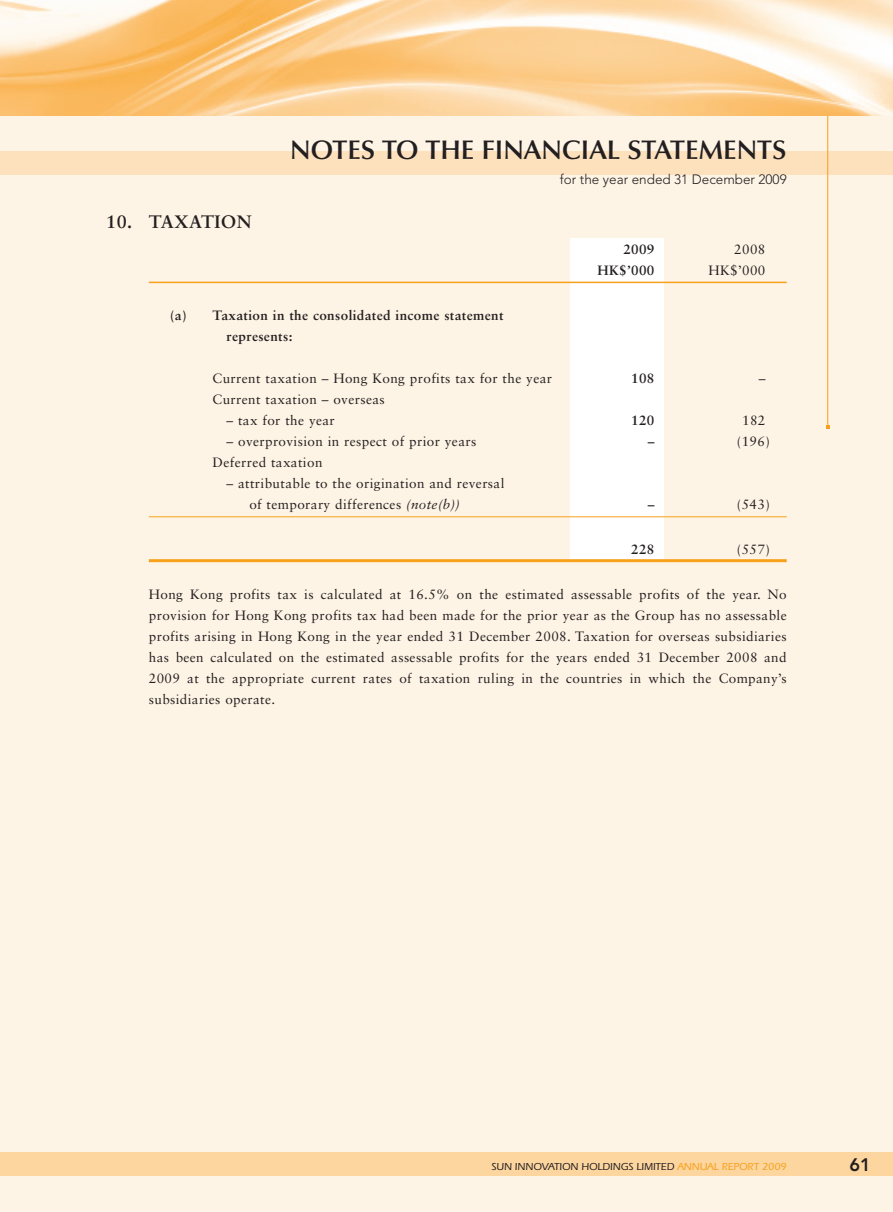
<style>
.page{position:relative;width:893px;height:1212px;background:#fef4e5}
.page>*{position:absolute;margin:0;border:0;box-sizing:border-box;transform-origin:0 0}
.t1{font:600 27px "Optima LT Std";color:#231f20}
.t2{font:700 18px "Sabon LT Std";letter-spacing:.03em;color:#231f20}
.t3{font:800 18px "Avenir LT Std";color:#231f20}
.t4{font:13.5px/21px "Sabon LT Std";letter-spacing:.03em;color:#231f20}
.t5{font:700 13.5px/21px "Sabon LT Std";letter-spacing:.03em;color:#231f20}
.t6{font:300 13.5px "Avenir LT Std";color:#231f20}
.t7{font:500 10.5px "ITC Eras Std";color:#231f20}
.s1{font-style:italic}
.s2{color:#f6a01b}
</style>
<div class="page">
<div style="left:0;top:151px;width:893px;height:23px;background:#fde1bc"></div>
<hr style="left:827px;top:0;width:1px;height:427px;background:#f6a01b">
<img style="left:0;top:0;width:893px;height:116px">
<div style="left:0;top:1152px;width:893px;height:24px;background:#fdd59f"></div>
<div style="left:570px;top:238px;width:93px;height:323px;background:#fff"></div>
<hr style="left:149px;top:282px;width:638px;height:1px;background:#f6a01b">
<hr style="left:149px;top:516px;width:638px;height:1px;background:#f6a01b">
<hr style="left:149px;top:559px;width:638px;height:3px;background:#f6a01b">
<h2 class="t2" style="left:106px;top:211px;width:147px">10. TAXATION</h2>
<h1 class="t1" style="left:290px;top:133px;width:498px">NOTES TO THE FINANCIAL STATEMENTS</h1>
<p class="t6" style="left:560px;top:171px;width:228px">for the year ended 31 December 2009</p>
<p class="t5" style="left:623px;top:239px;width:33px">2009</p>
<p class="t4" style="left:734px;top:239px;width:33px">2008</p>
<p class="t5" style="left:597px;top:260px;width:59px">HK$’000</p>
<p class="t4" style="left:708px;top:260px;width:59px">HK$’000</p>
<p class="t5" style="left:226px;top:305px;width:279px;text-indent:-56px">(a) Taxation in the consolidated income statement represents:</p>
<p class="t4" style="left:213px;top:368px;width:341px">Current taxation – Hong Kong profits tax for the year</p>
<p class="t5" style="left:631px;top:368px;width:25px">108</p>
<p class="t4" style="left:759px;top:368px;width:8px">–</p>
<p class="t4" style="left:213px;top:389px;width:174px">Current taxation – overseas</p>
<p class="t4" style="left:226px;top:410px;width:110px">– tax for the year</p>
<p class="t5" style="left:631px;top:410px;width:25px">120</p>
<p class="t4" style="left:742px;top:410px;width:25px">182</p>
<p class="t4" style="left:226px;top:431px;width:251px">– overprovision in respect of prior years</p>
<p class="t5" style="left:648px;top:431px;width:8px">–</p>
<p class="t4" style="left:737px;top:431px;width:35px">(196)</p>
<p class="t4" style="left:213px;top:452px;width:111px">Deferred taxation</p>
<p class="t4" style="left:249px;top:473px;width:257px;text-indent:-23px">– attributable to the origination and reversal of temporary differences <span class="s1">(note(b))</span></p>
<p class="t5" style="left:648px;top:494px;width:8px">–</p>
<p class="t4" style="left:737px;top:494px;width:35px">(543)</p>
<p class="t5" style="left:631px;top:539px;width:25px">228</p>
<p class="t4" style="left:737px;top:539px;width:35px">(557)</p>
<p class="t4" style="left:149px;top:584px;width:639px;text-align:justify">Hong Kong profits tax is calculated at 16.5% on the estimated assessable profits of the year. No provision for Hong Kong profits tax had been made for the prior year as the Group has no assessable profits arising in Hong Kong in the year ended 31 December 2008. Taxation for overseas subsidiaries has been calculated on the estimated assessable profits for the years ended 31 December 2008 and 2009 at the appropriate current rates of taxation ruling in the countries in which the Company’s subsidiaries operate.</p>
<p class="t7" style="left:491px;top:1160px;width:297px">SUN INNOVATION HOLDINGS LIMITED <span class="s2">ANNUAL REPORT 2009</span></p>
<h2 class="t3" style="left:849px;top:1154px;width:23px">61</h2>
</div>
